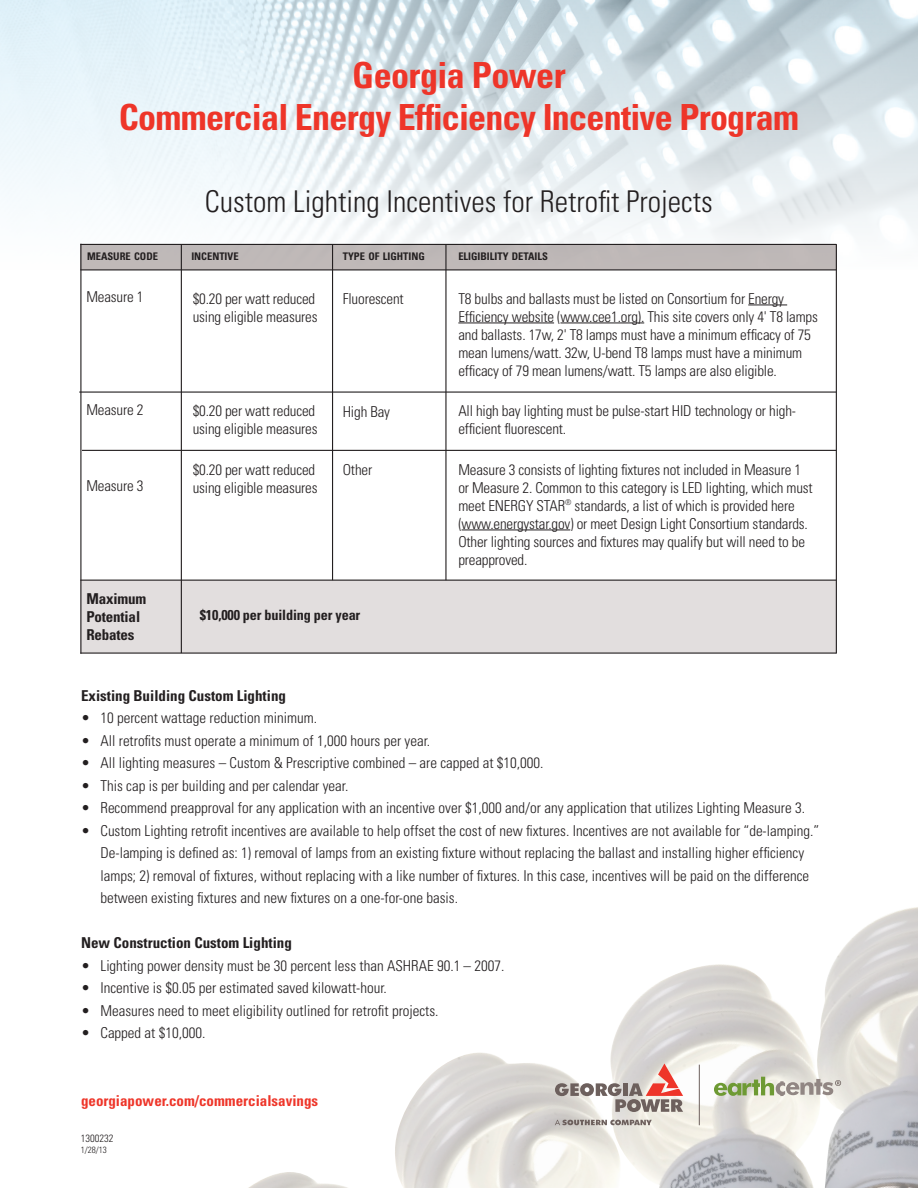
<style>
.page{position:relative;width:918px;height:1188px;background:#fff}
.page>*{position:absolute;margin:0;border:0;box-sizing:border-box;transform-origin:0 0}
.t1{font:700 condensed 36px/42px "Univers";letter-spacing:-.02em;color:#ee3529;text-align:center}
.t2{font:300 condensed 30px "Univers";color:#231f20}
.t3{font:300 condensed 15px/18px "Univers";color:#231f20}
.t4{font:700 condensed 15px/18px "Univers";color:#231f20}
.t5{font:700 condensed 15px "Univers";color:#ee3529}
.t6{font:700 condensed 14.25px "Univers";letter-spacing:-.01em;color:#231f20}
.t7{font:700 condensed 10.5px "Univers";color:#231f20}
.t8{font:300 condensed 10.5px "Univers";color:#231f20}
.t9{font:300 condensed 9px "Univers";color:#231f20}
</style>
<div class="page">
<img style="left:248px;top:907px;width:670px;height:281px">
<img style="left:0;top:0;width:918px;height:244px">
<div style="left:81px;top:581px;width:756px;height:72px;background:#e2dede"></div>
<div style="left:80px;top:244px;width:757px;height:25px;background:#c1bab9"></div>
<hr style="left:748px;top:305px;width:39px;height:1px;background:#231f20">
<hr style="left:458px;top:323px;width:96px;height:1px;background:#231f20">
<hr style="left:560px;top:323px;width:84px;height:1px;background:#231f20">
<hr style="left:462px;top:530px;width:108px;height:1px;background:#231f20">
<hr style="left:80px;top:244px;width:756px;height:1px;background:#231f20">
<hr style="left:80px;top:269px;width:756px;height:1px;background:#231f20">
<hr style="left:79px;top:392px;width:757px;height:1px;background:#231f20">
<hr style="left:82px;top:450px;width:754px;height:1px;background:#231f20">
<hr style="left:80px;top:580px;width:756px;height:1px;background:#231f20">
<hr style="left:80px;top:653px;width:756px;height:1px;background:#231f20">
<hr style="left:181px;top:244px;width:1px;height:409px;background:#231f20">
<hr style="left:80px;top:244px;width:1px;height:410px;background:#231f20">
<hr style="left:332px;top:244px;width:1px;height:336px;background:#231f20">
<hr style="left:836px;top:244px;width:1px;height:410px;background:#231f20">
<hr style="left:445px;top:244px;width:2px;height:336px;background:#231f20">
<svg style="left:555px;top:1064px;width:128px;height:48px"></svg>
<svg style="left:555px;top:1120px;width:97px;height:5px"></svg>
<hr style="left:699px;top:1065px;width:1px;height:60px;background:#6d605d">
<svg style="left:714px;top:1077px;width:127px;height:19px;background:#bbc2a7"></svg>
<h1 class="t1" style="left:119px;top:54px;width:682px">Georgia Power<br>Commercial Energy Efficiency Incentive Program</h1>
<h2 class="t2" style="left:205px;top:184px;width:510px">Custom Lighting Incentives for Retrofit Projects</h2>
<p class="t7" style="left:87px;top:250px;width:73px">MEASURE CODE</p>
<p class="t7" style="left:191px;top:250px;width:49px">INCENTIVE</p>
<p class="t7" style="left:343px;top:250px;width:83px">TYPE OF LIGHTING</p>
<p class="t7" style="left:458px;top:250px;width:91px">ELIGIBILITY DETAILS</p>
<p class="t3" style="left:86px;top:288px;width:59px">Measure 1</p>
<p class="t3" style="left:86px;top:400px;width:59px">Measure 2</p>
<p class="t3" style="left:86px;top:477px;width:59px">Measure 3</p>
<p class="t4" style="left:86px;top:589px;width:61px">Maximum<br>Potential<br>Rebates</p>
<p class="t3" style="left:193px;top:289px;width:126px">$0.20 per watt reduced using eligible measures</p>
<p class="t3" style="left:343px;top:290px;width:62px">Fluorescent</p>
<p class="t3" style="left:193px;top:402px;width:126px">$0.20 per watt reduced using eligible measures</p>
<p class="t3" style="left:193px;top:460px;width:126px">$0.20 per watt reduced using eligible measures</p>
<p class="t3" style="left:343px;top:402px;width:49px">High Bay</p>
<p class="t3" style="left:343px;top:461px;width:31px">Other</p>
<p class="t6" style="left:200px;top:606px;width:162px">$10,000 per building per year</p>
<p class="t3" style="left:458px;top:289px;width:361px">T8 bulbs and ballasts must be listed on Consortium for Energy Efficiency website (www.cee1.org). This site covers only 4' T8 lamps and ballasts. 17w, 2' T8 lamps must have a minimum efficacy of 75 mean lumens/watt. 32w, U-bend T8 lamps must have a minimum efficacy of 79 mean lumens/watt. T5 lamps are also eligible.</p>
<p class="t3" style="left:458px;top:402px;width:339px">All high bay lighting must be pulse-start HID technology or high&shy;efficient fluorescent.</p>
<p class="t3" style="left:458px;top:460px;width:356px">Measure 3 consists of lighting fixtures not included in Measure 1 or Measure 2. Common to this category is LED lighting, which must meet ENERGY STAR<sup>®</sup> standards, a list of which is provided here (www.energystar.gov) or meet Design Light Consortium standards.<br>Other lighting sources and fixtures may qualify but will need to be preapproved.</p>
<p class="t4" style="left:81px;top:686px;width:207px">Existing Building Custom Lighting</p>
<p class="t3" style="left:81px;top:709px;width:238px">• 10 percent wattage reduction minimum.</p>
<p class="t3" style="left:81px;top:731px;width:351px">• All retrofits must operate a minimum of 1,000 hours per year.</p>
<p class="t3" style="left:81px;top:754px;width:464px">• All lighting measures – Custom &amp; Prescriptive combined – are capped at $10,000.</p>
<p class="t3" style="left:81px;top:776px;width:269px">• This cap is per building and per calendar year.</p>
<p class="t3" style="left:81px;top:799px;width:726px">• Recommend preapproval for any application with an incentive over $1,000 and/or any application that utilizes Lighting Measure 3.</p>
<p class="t3" style="left:100px;top:819px;width:720px;line-height:22.5px;text-indent:-20px">• Custom Lighting retrofit incentives are available to help offset the cost of new fixtures. Incentives are not available for “de-lamping.” De-lamping is defined as: 1) removal of lamps from an existing fixture without replacing the ballast and installing higher efficiency lamps; 2) removal of fixtures, without replacing with a like number of fixtures. In this case, incentives will be paid on the difference between existing fixtures and new fixtures on a one-for-one basis.</p>
<p class="t4" style="left:81px;top:934px;width:212px">New Construction Custom Lighting</p>
<p class="t3" style="left:81px;top:956px;width:425px">• Lighting power density must be 30 percent less than ASHRAE 90.1 – 2007.</p>
<p class="t3" style="left:81px;top:979px;width:307px">• Incentive is $0.05 per estimated saved kilowatt-hour.</p>
<p class="t3" style="left:81px;top:1001px;width:359px">• Measures need to meet eligibility outlined for retrofit projects.</p>
<p class="t3" style="left:81px;top:1024px;width:126px">• Capped at $10,000.</p>
<p class="t5" style="left:81px;top:1091px;width:239px">georgiapower.com/commercialsavings</p>
<p class="t8" style="left:81px;top:1132px;width:34px">1300232</p>
<p class="t9" style="left:81px;top:1144px;width:27px">1/28/13</p>
</div>
